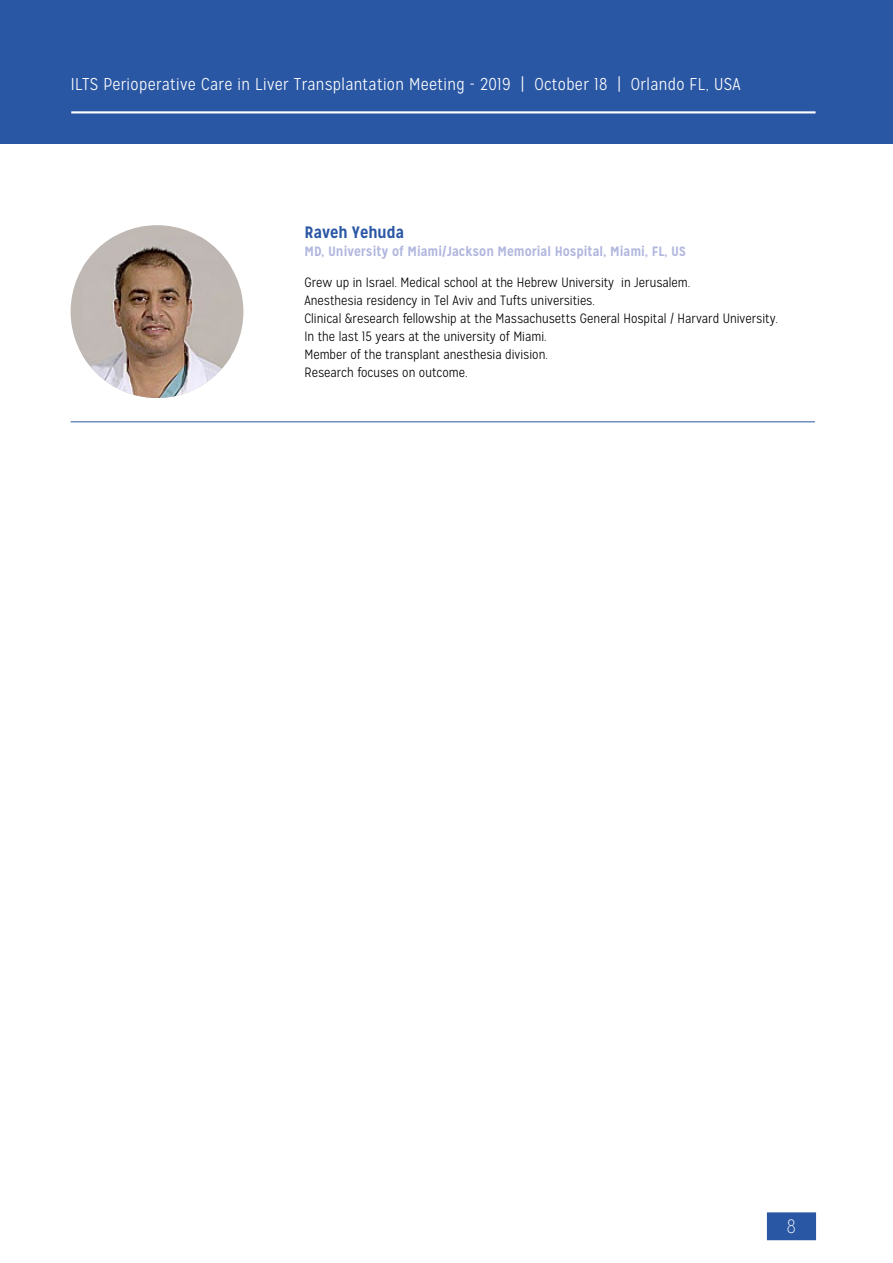
<style>
.page{position:relative;width:893px;height:1263px;background:#fff}
.page>*{position:absolute;margin:0;border:0;box-sizing:border-box;transform-origin:0 0}
.t1{font:100 19.35px "Mission Gothic";color:#fff}
.t2{font:300 17.1px "Mission Gothic";letter-spacing:.02em;color:#fff}
.t3{font:700 16.5px "Mission Gothic";color:#2a57a4}
.t4{font:300 13.5px/18px "Mission Gothic";color:#000}
.t5{font:700 13.5px "Mission Gothic";color:#b1b7de}
</style>
<div class="page">
<div style="left:0;top:0;width:893px;height:144px;background:#2a57a4"></div>
<div style="left:767px;top:1212px;width:49px;height:28px;background:#2a57a4"></div>
<hr style="left:71px;top:111px;width:744px;height:2px;background:#fff">
<div style="left:71px;top:225px;width:172px;height:173px;background:#c0b9b3;border-radius:50%"></div>
<img style="left:83px;top:237px;width:148px;height:161px">
<hr style="left:71px;top:421px;width:744px;height:1px;background:#2a57a4">
<p class="t2" style="left:71px;top:74px;width:671px">ILTS Perioperative Care in Liver Transplantation Meeting - 2019 | October 18 | Orlando FL, USA</p>
<p class="t3" style="left:304px;top:222px;width:101px">Raveh Yehuda</p>
<p class="t5" style="left:304px;top:242px;width:383px">MD, University of Miami/Jackson Memorial Hospital, Miami, FL, US</p>
<p class="t4" style="left:304px;top:274px;width:475px">Grew up in Israel. Medical school at the Hebrew University in Jerusalem.<br>Anesthesia residency in Tel Aviv and Tufts universities.<br>Clinical &amp;research fellowship at the Massachusetts General Hospital / Harvard University.<br>In the last 15 years at the university of Miami.<br>Member of the transplant anesthesia division.<br>Research focuses on outcome.</p>
<h1 class="t1" style="left:787px;top:1215px;width:11px">8</h1>
</div>
